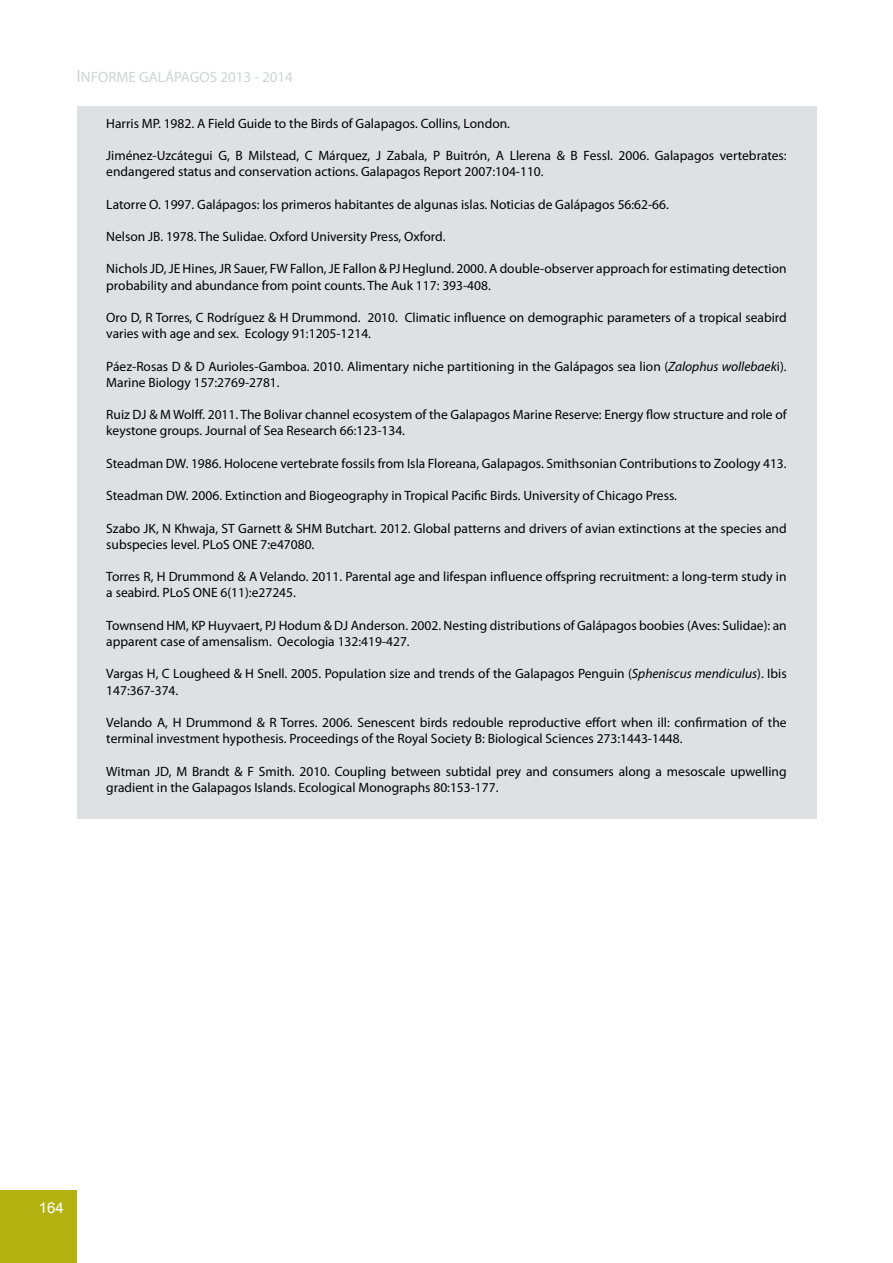
<style>
.page{position:relative;width:893px;height:1263px;background:#fff}
.page>*{position:absolute;margin:0;border:0;box-sizing:border-box;transform-origin:0 0}
.t1{font:15px "Myriad Pro";color:#d1d3d4}
.t2{font:15px "Arial";color:#fff}
.t3{font:13.5px/16.2px "Myriad Pro";color:#000}
.s1{font-size:18px}
.s2{font-style:italic}
</style>
<div class="page">
<div style="left:0;top:1191px;width:77px;height:72px;background:#b3b210"></div>
<div style="left:77px;top:106px;width:739px;height:713px;background:#dde1e4"></div>
<p class="t1" style="left:77px;top:67px;width:218px"><span class="s1">I</span>NFORME GALÁPAGOS 2013 - 2014</p>
<p class="t3" style="left:106px;top:115px;width:405px">Harris MP. 1982. A Field Guide to the Birds of Galapagos. Collins, London.</p>
<p class="t3" style="left:106px;top:147px;width:682px">Jiménez-Uzcátegui G, B Milstead, C Márquez, J Zabala, P Buitrón, A Llerena &amp; B Fessl. 2006. Galapagos vertebrates: endangered status and conservation actions. Galapagos Report 2007:104-110.</p>
<p class="t3" style="left:106px;top:196px;width:564px">Latorre O. 1997. Galápagos: los primeros habitantes de algunas islas. Noticias de Galápagos 56:62-66.</p>
<p class="t3" style="left:106px;top:228px;width:341px">Nelson JB. 1978. The Sulidae. Oxford University Press, Oxford.</p>
<p class="t3" style="left:106px;top:261px;width:682px">Nichols JD, JE Hines, JR Sauer, FW Fallon, JE Fallon &amp; PJ Heglund. 2000. A double-observer approach for estimating detection probability and abundance from point counts. The Auk 117: 393-408.</p>
<p class="t3" style="left:106px;top:309px;width:682px">Oro D, R Torres, C Rodríguez &amp; H Drummond. 2010. Climatic influence on demographic parameters of a tropical seabird varies with age and sex. Ecology 91:1205-1214.</p>
<p class="t3" style="left:106px;top:358px;width:682px">Páez-Rosas D &amp; D Aurioles-Gamboa. 2010. Alimentary niche partitioning in the Galápagos sea lion (<span class="s2">Zalophus wollebaek</span>i).<br>Marine Biology 157:2769-2781.</p>
<p class="t3" style="left:106px;top:406px;width:682px">Ruiz DJ &amp; M Wolff. 2011. The Bolivar channel ecosystem of the Galapagos Marine Reserve: Energy flow structure and role of keystone groups. Journal of Sea Research 66:123-134.</p>
<p class="t3" style="left:106px;top:455px;width:682px">Steadman DW. 1986. Holocene vertebrate fossils from Isla Floreana, Galapagos. Smithsonian Contributions to Zoology 413.</p>
<p class="t3" style="left:106px;top:487px;width:572px">Steadman DW. 2006. Extinction and Biogeography in Tropical Pacific Birds. University of Chicago Press.</p>
<p class="t3" style="left:106px;top:520px;width:682px">Szabo JK, N Khwaja, ST Garnett &amp; SHM Butchart. 2012. Global patterns and drivers of avian extinctions at the species and subspecies level. PLoS ONE 7:e47080.</p>
<p class="t3" style="left:106px;top:568px;width:682px">Torres R, H Drummond &amp; A Velando. 2011. Parental age and lifespan influence offspring recruitment: a long-term study in a seabird. PLoS ONE 6(11):e27245.</p>
<p class="t3" style="left:106px;top:617px;width:682px">Townsend HM, KP Huyvaert, PJ Hodum &amp; DJ Anderson. 2002. Nesting distributions of Galápagos boobies (Aves: Sulidae): an apparent case of amensalism. Oecologia 132:419-427.</p>
<p class="t3" style="left:106px;top:666px;width:682px">Vargas H, C Lougheed &amp; H Snell. 2005. Population size and trends of the Galapagos Penguin (<span class="s2">Spheniscus mendiculus</span>). Ibis<br>147:367-374.</p>
<p class="t3" style="left:106px;top:714px;width:682px">Velando A, H Drummond &amp; R Torres. 2006. Senescent birds redouble reproductive effort when ill: confirmation of the terminal investment hypothesis. Proceedings of the Royal Society B: Biological Sciences 273:1443-1448.</p>
<p class="t3" style="left:106px;top:763px;width:682px">Witman JD, M Brandt &amp; F Smith. 2010. Coupling between subtidal prey and consumers along a mesoscale upwelling gradient in the Galapagos Islands. Ecological Monographs 80:153-177.</p>
<p class="t2" style="left:39px;top:1198px;width:27px">164</p>
</div>
